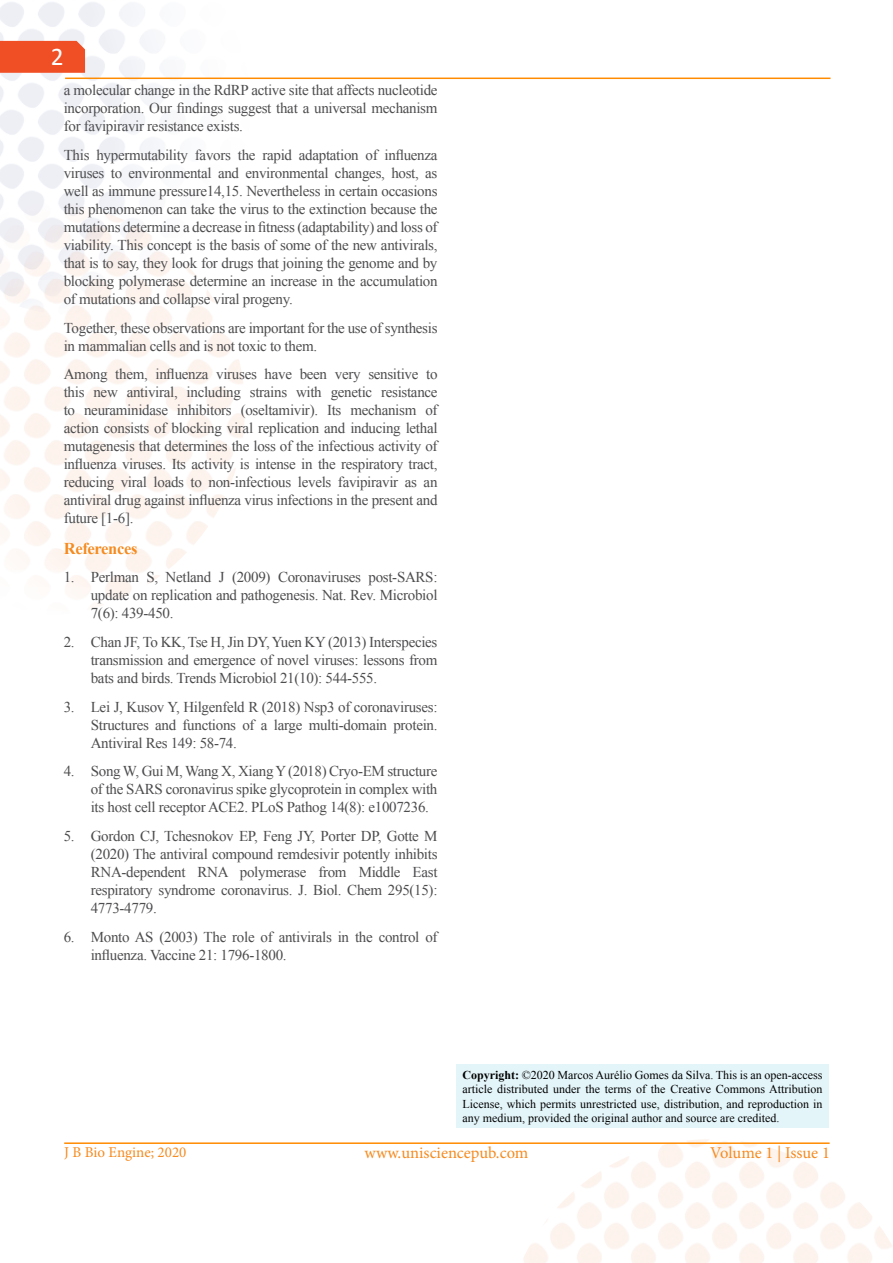
<style>
.page{position:relative;width:893px;height:1263px;background:#fff}
.page>*{position:absolute;margin:0;border:0;box-sizing:border-box;transform-origin:0 0}
.t1{font:25.5px "Calibri";color:#fff}
.t2{font:16.5px "Minion Pro";color:#f68b20}
.t3{font:700 16.5px "Times New Roman";letter-spacing:-.02em;color:#f68b1f}
.t4{font:15px/18px "Times New Roman";letter-spacing:-.02em;color:#4d4d4f;text-align:justify}
.t5{font:15px "Minion Pro";color:#f68b20}
.t6{font:12px/14.4px "Times New Roman";color:#000;text-align:justify}
.s1{font-weight:700}
</style>
<div class="page">
<div style="left:0;top:41px;width:85px;height:32px;background:#f04e25"></div>
<hr style="left:64px;top:1142px;width:766px;height:2px;background:#ff8b01">
<hr style="left:65px;top:78px;width:765px;height:1px;background:#ff8b01">
<div style="left:456px;top:1065px;width:373px;height:63px;background:#e4f5fa"></div>
<h1 class="t1" style="left:51px;top:40px;width:14px">2</h1>
<p class="t4" style="left:64px;top:81px;width:375px">a molecular change in the RdRP active site that affects nucleotide incorporation. Our findings suggest that a universal mechanism for favipiravir resistance exists.</p>
<p class="t4" style="left:64px;top:146px;width:375px">This hypermutability favors the rapid adaptation of influenza viruses to environmental and environmental changes, host, as well as immune pressure14,15. Nevertheless in certain occasions this phenomenon can take the virus to the extinction because the mutations determine a decrease in fitness (adaptability) and loss of viability. This concept is the basis of some of the new antivirals, that is to say, they look for drugs that joining the genome and by blocking polymerase determine an increase in the accumulation of mutations and collapse viral progeny.</p>
<p class="t4" style="left:64px;top:318px;width:375px">Together, these observations are important for the use of synthesis in mammalian cells and is not toxic to them.</p>
<p class="t4" style="left:64px;top:365px;width:375px">Among them, influenza viruses have been very sensitive to this new antiviral, including strains with genetic resistance to neuraminidase inhibitors (oseltamivir). Its mechanism of action consists of blocking viral replication and inducing lethal mutagenesis that determines the loss of the infectious activity of influenza viruses. Its activity is intense in the respiratory tract, reducing viral loads to non-infectious levels favipiravir as an antiviral drug against influenza virus infections in the present and future [1-6].</p>
<p class="t3" style="left:64px;top:537px;width:75px">References</p>
<p class="t4" style="left:91px;top:568px;width:348px;text-indent:-27px">1. Perlman S, Netland J (2009) Coronaviruses post-SARS: update on replication and pathogenesis. Nat. Rev. Microbiol 7(6): 439-450.</p>
<p class="t4" style="left:91px;top:633px;width:348px;text-indent:-27px">2. Chan JF, To KK, Tse H, Jin DY, Yuen KY (2013) Interspecies transmission and emergence of novel viruses: lessons from bats and birds. Trends Microbiol 21(10): 544-555.</p>
<p class="t4" style="left:91px;top:697px;width:348px;text-indent:-27px">3. Lei J, Kusov Y, Hilgenfeld R (2018) Nsp3 of coronaviruses:<br>Structures and functions of a large multi-domain protein.<br>Antiviral Res 149: 58-74.</p>
<p class="t4" style="left:91px;top:762px;width:348px;text-indent:-27px">4. Song W, Gui M, Wang X, Xiang Y (2018) Cryo-EM structure of the SARS coronavirus spike glycoprotein in complex with its host cell receptor ACE2. PLoS Pathog 14(8): e1007236.</p>
<p class="t4" style="left:91px;top:827px;width:348px;text-indent:-27px">5. Gordon CJ, Tchesnokov EP, Feng JY, Porter DP, Gotte M (2020) The antiviral compound remdesivir potently inhibits RNA-dependent RNA polymerase from Middle East respiratory syndrome coronavirus. J. Biol. Chem 295(15):<br>4773-4779.</p>
<p class="t4" style="left:91px;top:927px;width:348px;text-indent:-27px">6. Monto AS (2003) The role of antivirals in the control of influenza. Vaccine 21: 1796-1800.</p>
<p class="t6" style="left:462px;top:1067px;width:362px"><span class="s1">Copyright:</span> ©2020 Marcos Aurélio Gomes da Silva. This is an open-access article distributed under the terms of the Creative Commons Attribution License, which permits unrestricted use, distribution, and reproduction in any medium, provided the original author and source are credited.</p>
<p class="t5" style="left:64px;top:1142px;width:124px">J B Bio Engine; 2020</p>
<p class="t2" style="left:365px;top:1142px;width:165px">www.unisciencepub.com</p>
<p class="t2" style="left:710px;top:1142px;width:121px">Volume 1 | Issue 1</p>
</div>
